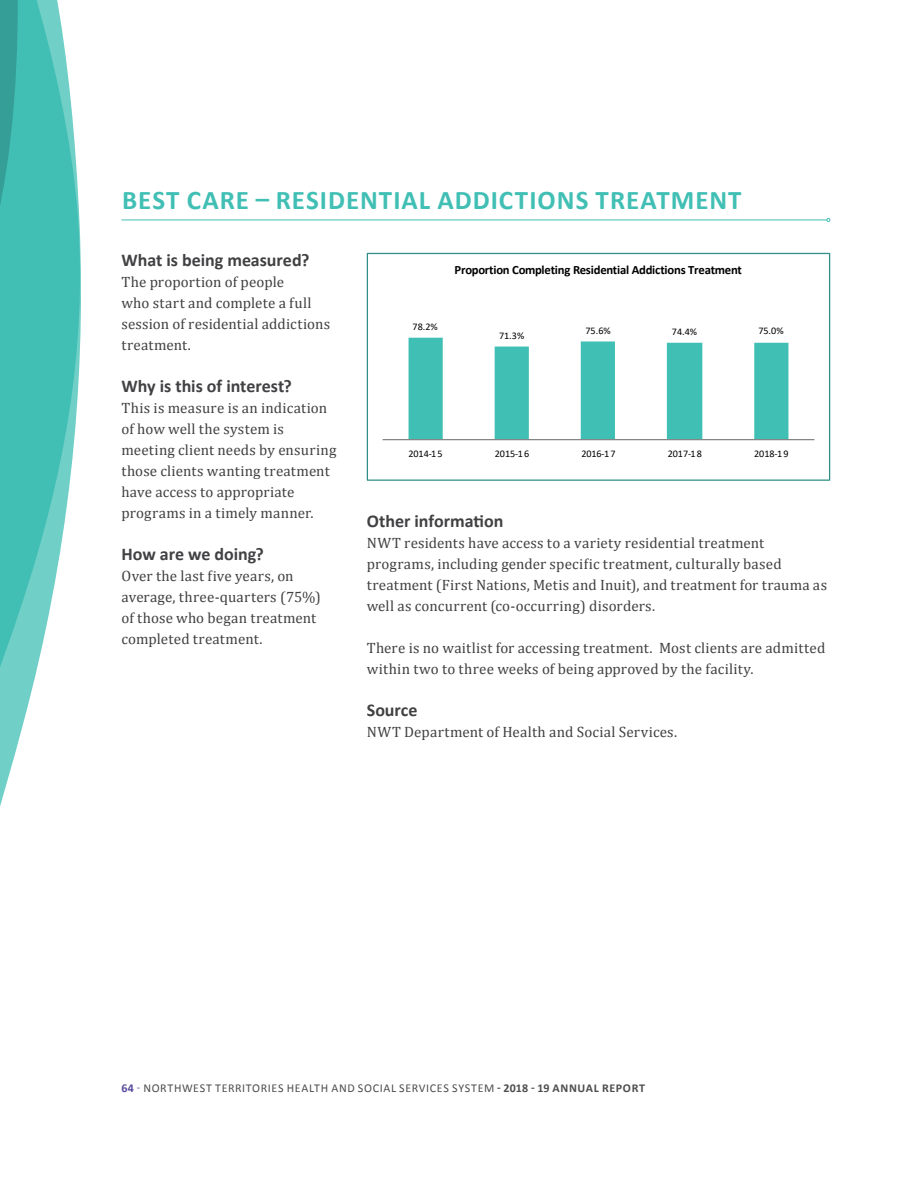
<style>
.page{position:relative;width:918px;height:1188px;background:#fff}
.page>*{position:absolute;margin:0;border:0;box-sizing:border-box;transform-origin:0 0}
.t1{font:700 27px "Calibri";letter-spacing:.035em;color:#41bfb4}
.t2{font:700 18px "Calibri";color:#414042}
.t3{font:15px/21px "Cambria";letter-spacing:.01em;color:#414042}
.t4{font:700 12.6px "Calibri";letter-spacing:-.02em;color:#000}
.t5{font:12px "Calibri";letter-spacing:.055em;color:#4d4d4f}
.t6{font:10.2px "Calibri";letter-spacing:-.005em;color:#000}
.s1{font-weight:700;color:#57489d}
.s2{color:#6b5da8}
.s3{font-weight:700}
</style>
<div class="page">
<svg style="left:409px;top:338px;width:379px;height:101px"></svg>
<hr style="left:383px;top:439px;width:431px;height:1px;background:#868686">
<div style="left:367px;top:253px;width:463px;height:228px;border:1px solid #308f87"></div>
<hr style="left:122px;top:220px;width:705px;height:1px;background:#41bfb4">
<svg style="left:826px;top:218px;width:4px;height:4px"></svg>
<svg style="left:0;top:705px;width:28px;height:101px"></svg>
<svg style="left:0;top:0;width:81px;height:705px;fill:#41bfb4"></svg>
<svg style="left:0;top:0;width:20px;height:667px;background:#40b9af"></svg>
<h1 class="t1" style="left:122px;top:183px;width:621px">BEST CARE – RESIDENTIAL ADDICTIONS TREATMENT</h1>
<p class="t2" style="left:122px;top:249px;width:190px">What is being measured?</p>
<p class="t3" style="left:122px;top:272px;width:210px">The proportion of people<br>who start and complete a full session of residential addictions treatment.</p>
<p class="t2" style="left:122px;top:375px;width:172px">Why is this of interest?</p>
<p class="t3" style="left:121px;top:398px;width:217px">This is measure is an indication of how well the system is meeting client needs by ensuring those clients wanting treatment have access to appropriate programs in a timely manner.</p>
<p class="t2" style="left:122px;top:543px;width:144px">How are we doing?</p>
<p class="t3" style="left:122px;top:566px;width:201px">Over the last five years, on average, three-quarters (75%) of those who began treatment completed treatment.</p>
<p class="t4" style="left:455px;top:261px;width:289px">Proportion Completing Residential Addictions Treatment</p>
<p class="t6" style="left:413px;top:320px;width:27px">78.2%</p>
<p class="t6" style="left:499px;top:328px;width:27px">71.3%</p>
<p class="t6" style="left:585px;top:323px;width:27px">75.6%</p>
<p class="t6" style="left:672px;top:325px;width:27px">74.4%</p>
<p class="t6" style="left:758px;top:323px;width:27px">75.0%</p>
<p class="t6" style="left:408px;top:446px;width:36px">2014-1 5</p>
<p class="t6" style="left:495px;top:446px;width:36px">2015-1 6</p>
<p class="t6" style="left:581px;top:446px;width:36px">2016-1 7</p>
<p class="t6" style="left:668px;top:446px;width:36px">2017-1 8</p>
<p class="t6" style="left:754px;top:446px;width:36px">2018-1 9</p>
<p class="t2" style="left:367px;top:509px;width:138px">Other information</p>
<p class="t3" style="left:367px;top:532px;width:462px">NWT residents have access to a variety residential treatment programs, including gender specific treatment, culturally based treatment (First Nations, Metis and Inuit), and treatment for trauma as well as concurrent (co-occurring) disorders.</p>
<p class="t3" style="left:367px;top:637px;width:460px">There is no waitlist for accessing treatment. Most clients are admitted within two to three weeks of being approved by the facility.</p>
<p class="t2" style="left:367px;top:698px;width:52px">Source</p>
<p class="t3" style="left:367px;top:721px;width:312px">NWT Department of Health and Social Services.</p>
<p class="t5" style="left:122px;top:1080px;width:525px"><span class="s1">64</span> <span class="s2">-</span> NORTHWEST TERRITORIES HEALTH AND SOCIAL SERVICES SYSTEM <span class="s3">- 2018 - 19 ANNUAL REPORT</span></p>
</div>
